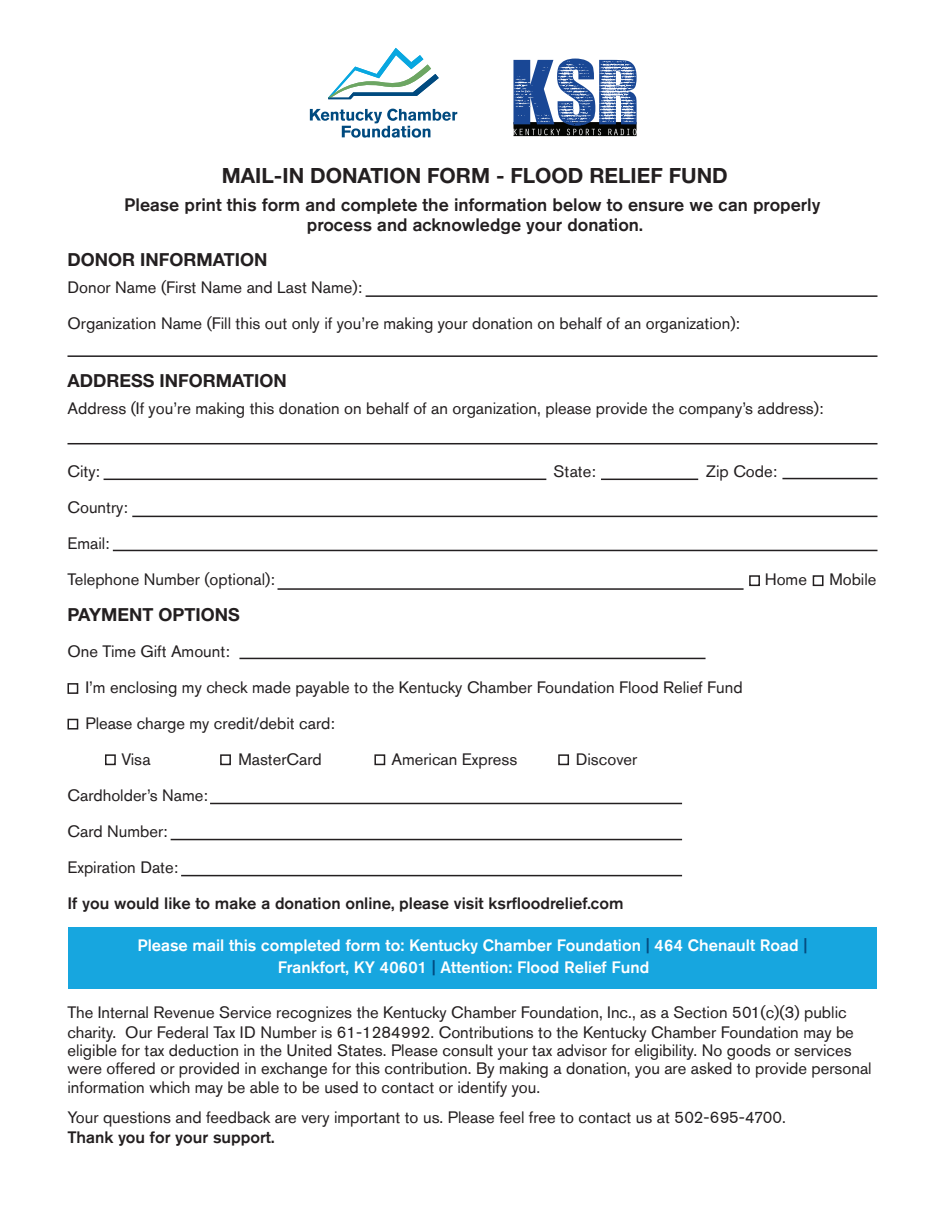
<style>
.page{position:relative;width:945px;height:1215px;background:#fff}
.page>*{position:absolute;margin:0;border:0;box-sizing:border-box;transform-origin:0 0}
.t1{font:700 21px "Helvetica Neue LT Std";color:#231f20}
.t2{font:500 18px/19.5px "Akzidenz Grotesk Std";color:#231f20;text-align:center}
.t3{font:700 18px "Helvetica Neue LT Std";color:#231f20}
.t4{font:16.5px/36px "Akzidenz Grotesk Std";color:#231f20}
.t5{font:500 16.5px/22.5px "Akzidenz Grotesk Std";color:#fff}
.t6{font:500 16.5px "Akzidenz Grotesk Std";color:#231f20}
.s1{color:#054b7f}
.s2{color:#004a7f}
</style>
<div class="page">
<svg style="left:513px;top:59px;width:124px;height:77px"></svg>
<svg style="left:328px;top:48px;width:111px;height:51px"></svg>
<svg style="left:310px;top:109px;width:147px;height:29px"></svg>
<hr style="left:366px;top:295px;width:512px;height:2px;background:#231f20">
<hr style="left:68px;top:355px;width:810px;height:2px;background:#231f20">
<hr style="left:68px;top:443px;width:810px;height:1px;background:#231f20">
<hr style="left:132px;top:516px;width:745px;height:1px;background:#231f20">
<hr style="left:113px;top:550px;width:765px;height:1px;background:#231f20">
<hr style="left:104px;top:479px;width:442px;height:1px;background:#231f20">
<hr style="left:278px;top:588px;width:466px;height:2px;background:#231f20">
<hr style="left:239px;top:658px;width:467px;height:1px;background:#231f20">
<hr style="left:210px;top:803px;width:472px;height:1px;background:#231f20">
<hr style="left:171px;top:839px;width:511px;height:1px;background:#231f20">
<hr style="left:181px;top:875px;width:501px;height:1px;background:#231f20">
<hr style="left:601px;top:479px;width:97px;height:1px;background:#231f20">
<hr style="left:782px;top:478px;width:96px;height:1px;background:#231f20">
<div style="left:749px;top:575px;width:11px;height:11px;border:2px solid #231f20"></div>
<div style="left:68px;top:683px;width:10px;height:11px;border:2px solid #231f20"></div>
<div style="left:68px;top:719px;width:10px;height:11px;border:2px solid #231f20"></div>
<div style="left:105px;top:754px;width:11px;height:11px;border:2px solid #231f20"></div>
<div style="left:220px;top:754px;width:11px;height:11px;border:2px solid #231f20"></div>
<div style="left:374px;top:754px;width:11px;height:11px;border:2px solid #231f20"></div>
<div style="left:558px;top:754px;width:11px;height:11px;border:2px solid #231f20"></div>
<div style="left:813px;top:575px;width:11px;height:11px;border:2px solid #231f20"></div>
<div style="left:68px;top:927px;width:809px;height:61px;background:#17a6df"></div>
<p class="t1" style="left:222px;top:162px;width:507px">MAIL-IN DONATION FORM - FLOOD RELIEF FUND</p>
<p class="t2" style="left:124px;top:195px;width:698px">Please print this form and complete the information below to ensure we can properly process and acknowledge your donation.</p>
<p class="t3" style="left:68px;top:248px;width:201px">DONOR INFORMATION</p>
<p class="t4" style="left:68px;top:269px;width:674px">Donor Name (First Name and Last Name):<br>Organization Name (Fill this out only if you’re making your donation on behalf of an organization):</p>
<p class="t3" style="left:68px;top:369px;width:221px">ADDRESS INFORMATION</p>
<p class="t4" style="left:68px;top:390px;width:758px">Address (If you’re making this donation on behalf of an organization, please provide the company’s address):</p>
<p class="t4" style="left:68px;top:453px;width:34px">City:</p>
<p class="t4" style="left:554px;top:453px;width:44px">State:</p>
<p class="t4" style="left:706px;top:453px;width:73px">Zip Code:</p>
<p class="t4" style="left:68px;top:489px;width:209px">Country:<br>Email:<br>Telephone Number (optional):</p>
<p class="t4" style="left:765px;top:561px;width:44px">Home</p>
<p class="t4" style="left:829px;top:561px;width:49px">Mobile</p>
<p class="t3" style="left:68px;top:603px;width:174px">PAYMENT OPTIONS</p>
<p class="t4" style="left:68px;top:633px;width:164px">One Time Gift Amount:</p>
<p class="t4" style="left:85px;top:669px;width:659px">I’m enclosing my check made payable to the Kentucky Chamber Foundation Flood Relief Fund</p>
<p class="t4" style="left:85px;top:705px;width:251px">Please charge my credit/debit card:</p>
<p class="t4" style="left:122px;top:741px;width:31px">Visa</p>
<p class="t4" style="left:238px;top:741px;width:85px">MasterCard</p>
<p class="t4" style="left:391px;top:741px;width:127px">American Express</p>
<p class="t4" style="left:576px;top:741px;width:63px">Discover</p>
<p class="t4" style="left:68px;top:777px;width:142px">Cardholder’s Name:<br>Card Number:<br>Expiration Date:</p>
<p class="t6" style="left:68px;top:893px;width:558px">If you would like to make a donation online, please visit ksrfloodrelief.com</p>
<p class="t5" style="left:278px;top:933px;width:531px;text-indent:-140px">Please mail this completed form to: Kentucky Chamber Foundation <span class="s1">|</span> 464 Chenault Road <span class="s1">|<br></span>Frankfort, KY 40601 <span class="s2">|</span> Attention: Flood Relief Fund</p>
<p class="t4" style="left:68px;top:1002px;width:788px;line-height:19.5px">The Internal Revenue Service recognizes the Kentucky Chamber Foundation, Inc., as a Section 501(c)(3) public charity. Our Federal Tax ID Number is 61-1284992. Contributions to the Kentucky Chamber Foundation may be</p>
<p class="t4" style="left:68px;top:1041px;width:806px;line-height:18px">eligible for tax deduction in the United States. Please consult your tax advisor for eligibility. No goods or services were offered or provided in exchange for this contribution. By making a donation, you are asked to provide personal</p>
<p class="t4" style="left:68px;top:1072px;width:720px;line-height:30px">information which may be able to be used to contact or identify you.<br>Your questions and feedback are very important to us. Please feel free to contact us at 502-695-4700.</p>
<p class="t6" style="left:68px;top:1127px;width:208px">Thank you for your support.</p>
</div>
